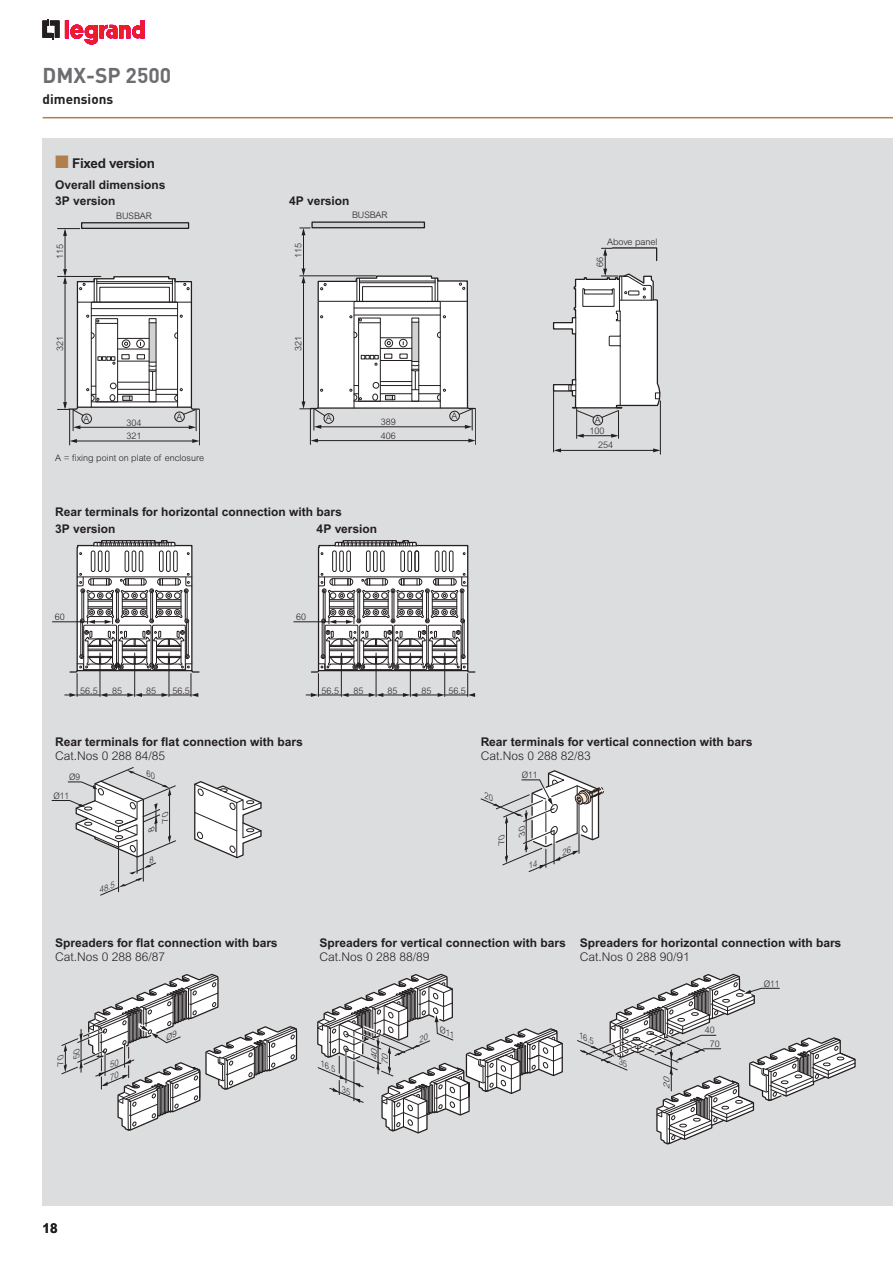
<style>
.page{position:relative;width:893px;height:1263px;background:#fff}
.page>*{position:absolute;margin:0;border:0;box-sizing:border-box;transform-origin:0 0}
.t1{font:700 21px "DIN";color:#6c6d70}
.t2{font:700 13.5px "Arial";letter-spacing:-.02em;color:#231f20}
.t3{font:700 13.5px "DIN";color:#231f20}
.t4{font:700 12px/16.2px "Arial";color:#231f20}
.t5{font:300 12px "Arial";color:#231f20}
.t6{font:300 9px "Arial";color:#231f20}
.t7{font:300 9px/18.6px "Arial";color:#231f20;scale:.92 1}
.t8{font:italic 300 8.25px/13.6px "Arial";color:#231f20;scale:1.18 1}
.t9{font:italic 300 8.25px "Arial";color:#231f20}
.s1{color:#b17e4e}
</style>
<div class="page">
<svg style="left:43px;top:19px;width:16px;height:20px"></svg>
<hr style="left:65px;top:20px;width:4px;height:18px;background:#ed0e59">
<hr style="left:65px;top:20px;width:3px;height:18px;background:#ee1d23">
<svg style="left:70px;top:20px;width:75px;height:25px"></svg>
<hr style="left:43px;top:117px;width:850px;height:1px;background:#b17e4e">
<div style="left:43px;top:138px;width:850px;height:1067px;background:#dcdddf"></div>
<hr style="left:294px;top:621px;width:35px;height:1px;background:#231f20">
<svg style="left:306px;top:540px;width:170px;height:157px"></svg>
<div style="left:82px;top:223px;width:107px;height:5px;background:#d1d2d4"></div>
<div style="left:81px;top:222px;width:108px;height:7px;border:1px solid #231f20"></div>
<hr style="left:199px;top:409px;width:1px;height:36px;background:#231f20">
<hr style="left:69px;top:409px;width:1px;height:36px;background:#231f20">
<hr style="left:65px;top:231px;width:1px;height:43px;background:#231f20">
<svg style="left:58px;top:228px;width:22px;height:8px"></svg>
<hr style="left:76px;top:441px;width:118px;height:1px;background:#231f20">
<svg style="left:70px;top:439px;width:7px;height:4px"></svg>
<svg style="left:192px;top:439px;width:8px;height:4px"></svg>
<svg style="left:58px;top:269px;width:142px;height:162px"></svg>
<div style="left:312px;top:222px;width:112px;height:6px;background:#d1d2d4"></div>
<div style="left:311px;top:221px;width:114px;height:7px;border:1px solid #231f20"></div>
<hr style="left:475px;top:409px;width:1px;height:35px;background:#231f20">
<hr style="left:310px;top:409px;width:1px;height:35px;background:#231f20">
<hr style="left:303px;top:231px;width:1px;height:43px;background:#231f20">
<svg style="left:300px;top:228px;width:10px;height:7px"></svg>
<hr style="left:317px;top:440px;width:153px;height:1px;background:#231f20">
<svg style="left:311px;top:439px;width:7px;height:4px"></svg>
<svg style="left:468px;top:439px;width:8px;height:4px"></svg>
<svg style="left:300px;top:268px;width:176px;height:162px"></svg>
<svg style="left:653px;top:448px;width:7px;height:4px"></svg>
<svg style="left:554px;top:448px;width:7px;height:4px"></svg>
<hr style="left:556px;top:450px;width:102px;height:1px;background:#231f20">
<hr style="left:660px;top:401px;width:1px;height:53px;background:#231f20">
<hr style="left:553px;top:391px;width:1px;height:61px;background:#231f20">
<svg style="left:552px;top:247px;width:109px;height:191px"></svg>
<hr style="left:52px;top:621px;width:36px;height:1px;background:#231f20">
<svg style="left:65px;top:540px;width:135px;height:157px"></svg>
<svg style="left:194px;top:781px;width:68px;height:77px"></svg>
<svg style="left:52px;top:767px;width:124px;height:129px"></svg>
<svg style="left:317px;top:974px;width:246px;height:160px"></svg>
<svg style="left:577px;top:973px;width:279px;height:172px"></svg>
<svg style="left:61px;top:973px;width:237px;height:158px"></svg>
<svg style="left:481px;top:770px;width:123px;height:102px"></svg>
<h1 class="t1" style="left:43px;top:62px;width:130px">DMX-SP 2500</h1>
<p class="t3" style="left:43px;top:90px;width:72px">dimensions</p>
<p class="t2" style="left:55px;top:155px;width:101px"><span class="s1">■</span> Fixed version</p>
<p class="t4" style="left:55px;top:176px;width:112px">Overall dimensions<br>3P version</p>
<p class="t6" style="left:55px;top:259px;width:17px;rotate:-90deg">115</p>
<p class="t6" style="left:116px;top:211px;width:37px">BUSBAR</p>
<p class="t6" style="left:55px;top:351px;width:17px;rotate:-90deg">321</p>
<p class="t6" style="left:84px;top:413px;width:8px">A</p>
<p class="t6" style="left:177px;top:411px;width:8px">A</p>
<p class="t6" style="left:127px;top:418px;width:17px">304</p>
<p class="t6" style="left:127px;top:431px;width:17px">321</p>
<p class="t6" style="left:55px;top:453px;width:150px">A = fixing point on plate of enclosure</p>
<p class="t4" style="left:289px;top:193px;width:62px">4P version</p>
<p class="t6" style="left:293px;top:258px;width:17px;rotate:-90deg">115</p>
<p class="t6" style="left:352px;top:210px;width:37px">BUSBAR</p>
<p class="t6" style="left:293px;top:351px;width:17px;rotate:-90deg">321</p>
<p class="t6" style="left:326px;top:413px;width:8px">A</p>
<p class="t6" style="left:452px;top:411px;width:8px">A</p>
<p class="t6" style="left:381px;top:417px;width:17px">389</p>
<p class="t6" style="left:381px;top:430px;width:17px">406</p>
<p class="t4" style="left:55px;top:503px;width:288px">Rear terminals for horizontal connection with bars</p>
<p class="t4" style="left:55px;top:520px;width:62px">3P version</p>
<p class="t4" style="left:317px;top:520px;width:62px">4P version</p>
<p class="t6" style="left:607px;top:236px;width:52px">Above panel</p>
<p class="t6" style="left:595px;top:267px;width:12px;rotate:-90deg">66</p>
<p class="t6" style="left:595px;top:415px;width:8px">A</p>
<p class="t6" style="left:590px;top:425px;width:17px">100</p>
<p class="t6" style="left:598px;top:440px;width:17px">254</p>
<p class="t6" style="left:55px;top:612px;width:12px">60</p>
<p class="t6" style="left:296px;top:612px;width:12px">60</p>
<p class="t6" style="left:80px;top:685px;width:19px">56.5</p>
<p class="t6" style="left:146px;top:685px;width:12px">85</p>
<p class="t6" style="left:172px;top:685px;width:19px">56.5</p>
<p class="t6" style="left:112px;top:685px;width:12px">85</p>
<p class="t4" style="left:55px;top:733px;width:249px">Rear terminals for flat connection with bars</p>
<p class="t5" style="left:55px;top:749px;width:111px">Cat.Nos 0 288 84/85</p>
<p class="t7" style="left:53px;top:768px;width:30px;text-indent:16px">Ø9<br>Ø11</p>
<p class="t9" style="left:97px;top:886px;width:18px;rotate:-23deg">48.5</p>
<p class="t8" style="left:145px;top:822px;width:14px;text-indent:-9px;rotate:-90deg">8<br>70</p>
<p class="t6" style="left:322px;top:685px;width:19px">56.5</p>
<p class="t6" style="left:388px;top:685px;width:12px">85</p>
<p class="t6" style="left:422px;top:685px;width:12px">85</p>
<p class="t6" style="left:448px;top:685px;width:19px">56.5</p>
<p class="t6" style="left:353px;top:685px;width:12px">85</p>
<p class="t4" style="left:481px;top:733px;width:273px">Rear terminals for vertical connection with bars</p>
<p class="t5" style="left:481px;top:749px;width:111px">Cat.Nos 0 288 82/83</p>
<p class="t7" style="left:522px;top:766px;width:19px">Ø11</p>
<p class="t8" style="left:495px;top:844px;width:14px;rotate:-90deg">70</p>
<p class="t8" style="left:515px;top:836px;width:14px;rotate:-90deg">30</p>
<p class="t4" style="left:55px;top:935px;width:224px">Spreaders for flat connection with bars</p>
<p class="t5" style="left:55px;top:950px;width:111px">Cat.Nos 0 288 86/87</p>
<p class="t4" style="left:319px;top:935px;width:248px">Spreaders for vertical connection with bars</p>
<p class="t5" style="left:319px;top:950px;width:111px">Cat.Nos 0 288 88/89</p>
<p class="t4" style="left:580px;top:935px;width:263px">Spreaders for horizontal connection with bars</p>
<p class="t5" style="left:580px;top:950px;width:111px">Cat.Nos 0 288 90/91</p>
<p class="t7" style="left:764px;top:974px;width:19px">Ø11</p>
<p class="t8" style="left:54px;top:1065px;width:14px;rotate:-90deg">70</p>
<p class="t8" style="left:70px;top:1058px;width:14px;rotate:-90deg">50</p>
<p class="t9" style="left:323px;top:1059px;width:18px;rotate:23deg">16.5</p>
<p class="t8" style="left:367px;top:1060px;width:14px;rotate:-90deg">40</p>
<p class="t8" style="left:378px;top:1065px;width:14px;rotate:-90deg">70</p>
<p class="t9" style="left:582px;top:1031px;width:18px;rotate:23deg">16.5</p>
<p class="t6" style="left:705px;top:1025px;width:12px">40</p>
<p class="t6" style="left:710px;top:1039px;width:12px">70</p>
<p class="t8" style="left:660px;top:1089px;width:14px;rotate:-90deg">20</p>
<p class="t2" style="left:43px;top:1220px;width:17px">18</p>
</div>
